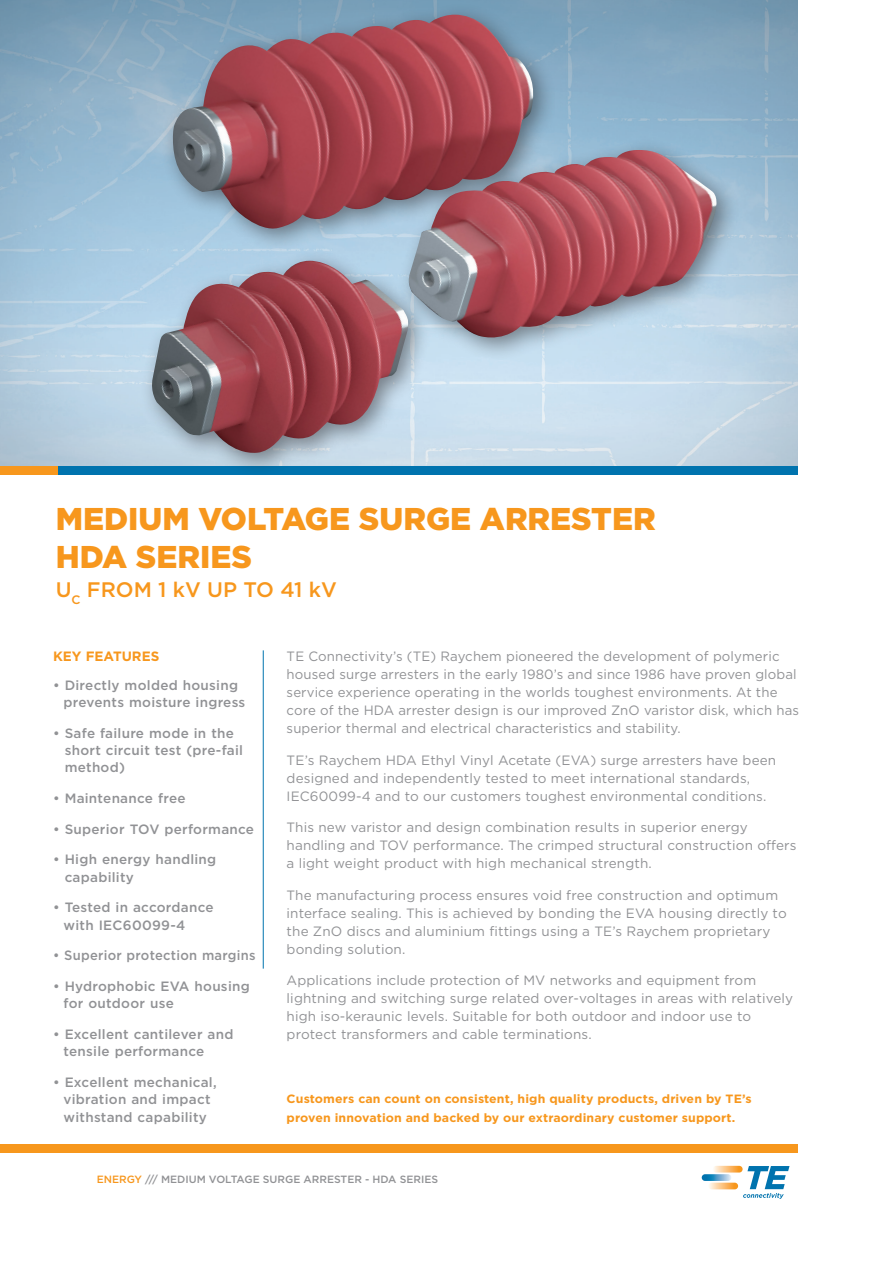
<style>
.page{position:relative;width:893px;height:1263px;background:#fff}
.page>*{position:absolute;margin:0;border:0;box-sizing:border-box;transform-origin:0 0}
.Cover_-_Main_Headlin{font:900 31.5px "Gotham";color:#f7971d}
.a_RAYCHEM_product{font:500 21px "Gotham";color:#f7971d}
.Main_Body_Copy{font:13.5px/18px "Gotham";letter-spacing:.01em;color:#919295}
.Key_Features_-_Bulle{font:500 13.5px/17.2px "Gotham";letter-spacing:.02em;color:#919295}
.Key_Features_-_Bulle-2{font:500 13.5px "Gotham";letter-spacing:.02em;color:#919295;scale:.96 1}
.KEY_FEATURE__TITLE{font:700 13.5px "Gotham";color:#f7971d}
.Cover_-_Closing_Copy{font:700 12px/19.5px "Gotham";letter-spacing:.01em;color:#f7971d}
.B_Footer_Info{font:500 10.5px "Gotham";color:#919295}
.s1{color:#f7971d}
</style>
<div class="page">
<img style="left:0;top:0;width:797px;height:466px">
<hr style="left:263px;top:650px;width:1px;height:318px;background:#0073ae">
<div style="left:0;top:466px;width:58px;height:9px;background:#f7971d"></div>
<div style="left:58px;top:466px;width:739px;height:9px;background:#0073ae"></div>
<div style="left:0;top:1144px;width:797px;height:9px;background:#f7971d"></div>
<svg style="left:713px;top:1166px;width:30px;height:6px"></svg>
<svg style="left:708px;top:1183px;width:30px;height:6px"></svg>
<svg style="left:702px;top:1174px;width:29px;height:7px"></svg>
<svg style="left:743px;top:1166px;width:46px;height:33px"></svg>
<div style="left:140px;top:2px;width:601px;height:475px;background:#231f20;opacity:.5"></div>
<img style="left:150px;top:15px;width:569px;height:440px">
<p class="Cover_-_Main_Headlin" style="left:56px;top:497px;width:601px">MEDIUM VOLTAGE SURGE ARRESTER</p>
<p class="Cover_-_Main_Headlin" style="left:56px;top:535px;width:198px">HDA SERIES</p>
<p class="a_RAYCHEM_product" style="left:56px;top:576px;width:283px">U<sub>C</sub> FROM 1 kV UP TO 41 kV</p>
<p class="KEY_FEATURE__TITLE" style="left:53px;top:647px;width:108px">KEY FEATURES</p>
<p class="Main_Body_Copy" style="left:287px;top:647px;width:514px">TE Connectivity’s (TE) Raychem pioneered the development of polymeric housed surge arresters in the early 1980’s and since 1986 have proven global service experience operating in the worlds toughest environments. At the core of the HDA arrester design is our improved ZnO varistor disk, which has superior thermal and electrical characteristics and stability.</p>
<p class="Main_Body_Copy" style="left:287px;top:751px;width:491px">TE’s Raychem HDA Ethyl Vinyl Acetate (EVA) surge arresters have been designed and independently tested to meet international standards,<br>IEC60099-4 and to our customers toughest environmental conditions.</p>
<p class="Main_Body_Copy" style="left:287px;top:818px;width:511px">This new varistor and design combination results in superior energy handling and TOV performance. The crimped structural construction offers a light weight product with high mechanical strength.</p>
<p class="Main_Body_Copy" style="left:287px;top:886px;width:502px">The manufacturing process ensures void free construction and optimum interface sealing. This is achieved by bonding the EVA housing directly to the ZnO discs and aluminium fittings using a TE’s Raychem proprietary bonding solution.</p>
<p class="Main_Body_Copy" style="left:287px;top:971px;width:508px">Applications include protection of MV networks and equipment from lightning and switching surge related over-voltages in areas with relatively high iso-keraunic levels. Suitable for both outdoor and indoor use to protect transformers and cable terminations.</p>
<p class="Key_Features_-_Bulle" style="left:64px;top:676px;width:183px;text-indent:-11px">• Directly molded housing prevents moisture ingress</p>
<p class="Key_Features_-_Bulle" style="left:65px;top:724px;width:180px;text-indent:-12px">• Safe failure mode in the short circuit test (pre-fail method)</p>
<p class="Key_Features_-_Bulle" style="left:53px;top:789px;width:134px">• Maintenance free</p>
<p class="Key_Features_-_Bulle" style="left:53px;top:820px;width:203px">• Superior TOV performance</p>
<p class="Key_Features_-_Bulle" style="left:65px;top:851px;width:153px;text-indent:-12px">• High energy handling capability</p>
<p class="Key_Features_-_Bulle" style="left:64px;top:899px;width:152px;text-indent:-11px">• Tested in accordance with IEC60099-4</p>
<p class="Key_Features_-_Bulle-2" style="left:53px;top:947px;width:212px">• Superior protection margins</p>
<p class="Key_Features_-_Bulle" style="left:64px;top:978px;width:188px;text-indent:-11px">• Hydrophobic EVA housing for outdoor use</p>
<p class="Key_Features_-_Bulle" style="left:64px;top:1026px;width:171px;text-indent:-11px">• Excellent cantilever and tensile performance</p>
<p class="Key_Features_-_Bulle" style="left:53px;top:1074px;width:165px;text-align:center">• Excellent mechanical, vibration and impact withstand capability</p>
<p class="Cover_-_Closing_Copy" style="left:287px;top:1089px;width:467px">Customers can count on consistent, high quality products, driven by TE’s proven innovation and backed by our extraordinary customer support.</p>
<p class="B_Footer_Info" style="left:97px;top:1173px;width:343px"><span class="s1">ENERGY</span> /// MEDIUM VOLTAGE SURGE ARRESTER - HDA SERIES</p>
</div>
